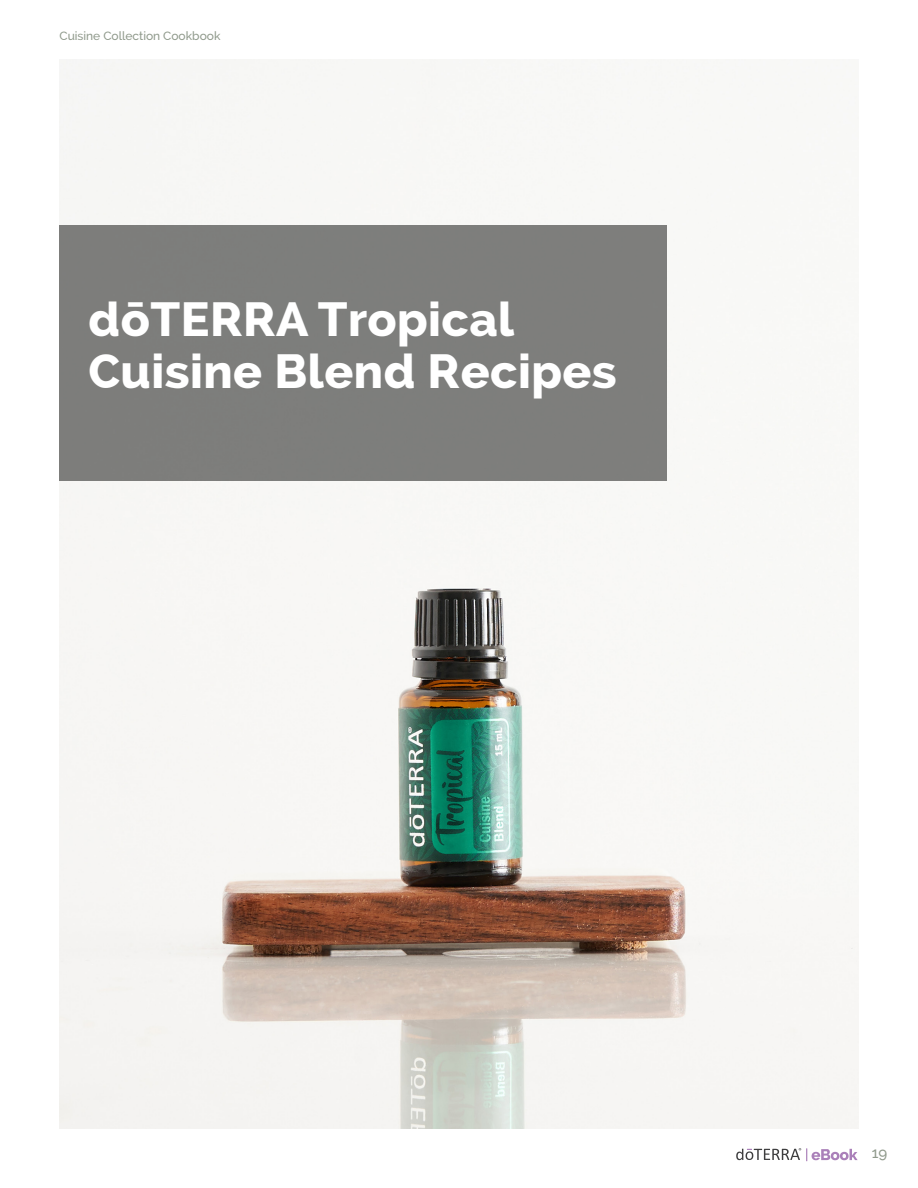
<style>
.page{position:relative;width:918px;height:1188px;background:#fff}
.page>*{position:absolute;margin:0;border:0;box-sizing:border-box;transform-origin:0 0}
.Body_Copy{font:800 48px/52.5px "Raleway";letter-spacing:.01em;color:#fff}
.t1{font:500 15px "Raleway";color:#909a8c}
.t2{font:500 12px "Raleway";color:#909a8c}
</style>
<div class="page">
<svg style="left:736px;top:1148px;width:122px;height:13px"></svg>
<img style="left:60px;top:60px;width:798px;height:1068px">
<div style="left:60px;top:225px;width:607px;height:256px;background:#7d7e7c"></div>
<p class="t2" style="left:60px;top:28px;width:162px">Cuisine Collection Cookbook</p>
<p class="Body_Copy" style="left:89px;top:293px;width:530px">dōTERRA Tropical<br>Cuisine Blend Recipes</p>
<p class="t1" style="left:872px;top:1144px;width:17px">19</p>
</div>
